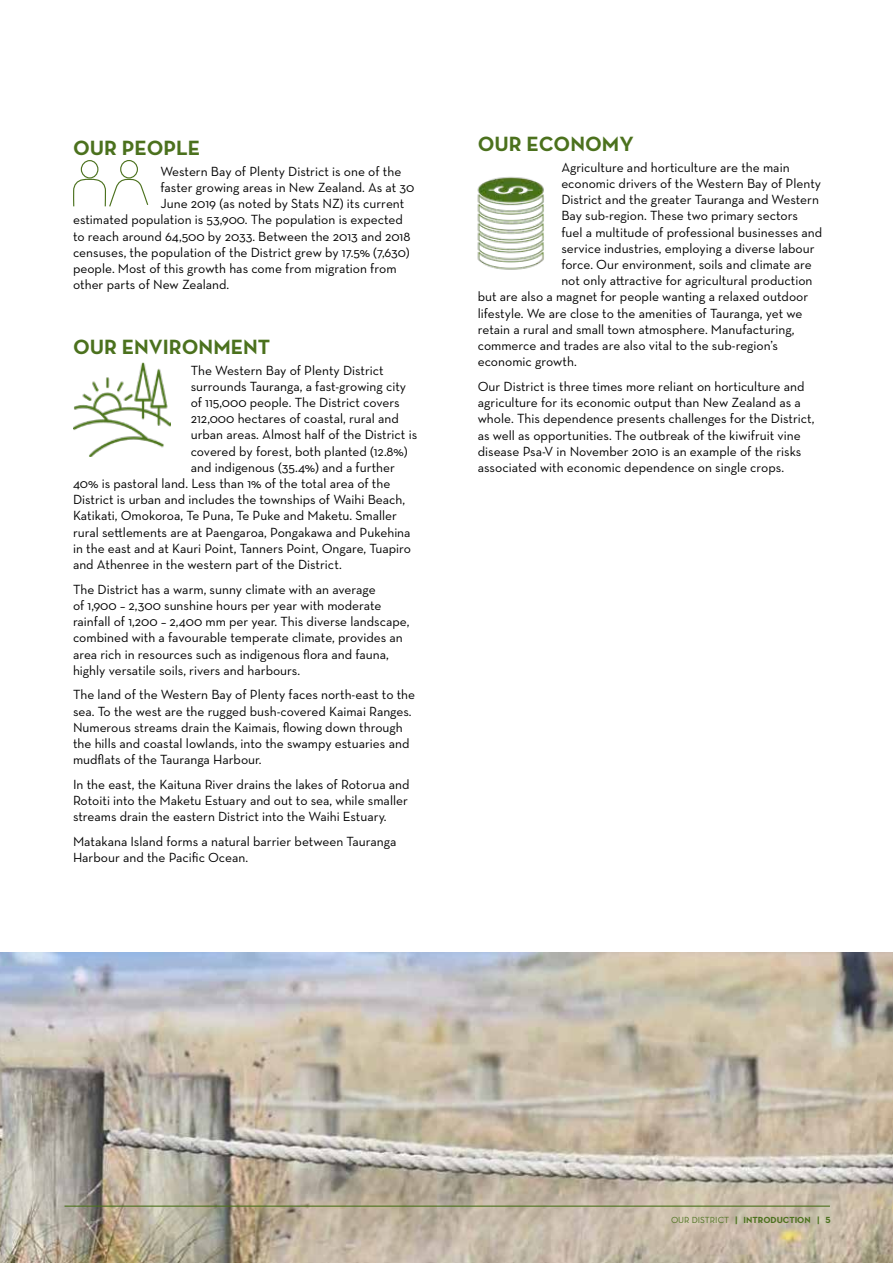
<style>
.page{position:relative;width:893px;height:1263px;background:#fff}
.page>*{position:absolute;margin:0;border:0;box-sizing:border-box;transform-origin:0 0}
.t1{font:700 21px "Neutraface Text";color:#4b711d}
.t2{font:13.5px/16.2px "Neutraface Text";color:#000}
.t3{font:700 9px "Neutraface Text";color:#4b711d}
.s1{font-weight:400}
</style>
<div class="page">
<img style="left:0;top:953px;width:893px;height:310px">
<hr style="left:65px;top:1205px;width:765px;height:2px;background:#4b711d">
<svg style="left:73px;top:178px;width:76px;height:29px"></svg>
<div style="left:120px;top:160px;width:18px;height:19px;border:1px solid #4b711d;border-radius:50%"></div>
<div style="left:81px;top:160px;width:18px;height:19px;border:1px solid #4b711d;border-radius:50%"></div>
<img style="left:73px;top:362px;width:97px;height:95px">
<img style="left:477px;top:177px;width:67px;height:93px">
<h1 class="t1" style="left:73px;top:135px;width:129px">OUR PEOPLE</h1>
<p class="t2" style="left:160px;top:163px;width:242px">Western Bay of Plenty District is one of the</p>
<p class="t2" style="left:160px;top:179px;width:256px">faster growing areas in New Zealand. As at 30</p>
<p class="t2" style="left:160px;top:195px;width:245px">June 2019 (as noted by Stats NZ) its current</p>
<p class="t2" style="left:73px;top:211px;width:331px">estimated population is 53,900. The population is expected</p>
<p class="t2" style="left:73px;top:228px;width:339px">to reach around 64,500 by 2033. Between the 2013 and 2018</p>
<p class="t2" style="left:73px;top:244px;width:338px">censuses, the population of the District grew by 17.5% (7,630)</p>
<p class="t2" style="left:73px;top:260px;width:325px">people. Most of this growth has come from migration from</p>
<p class="t2" style="left:73px;top:276px;width:158px">other parts of New Zealand.</p>
<h1 class="t1" style="left:73px;top:333px;width:199px">OUR ENVIRONMENT</h1>
<p class="t2" style="left:191px;top:362px;width:195px">The Western Bay of Plenty District</p>
<p class="t2" style="left:191px;top:378px;width:217px">surrounds Tauranga, a fast-growing city</p>
<p class="t2" style="left:191px;top:394px;width:211px">of 115,000 people. The District covers</p>
<p class="t2" style="left:191px;top:410px;width:210px">212,000 hectares of coastal, rural and</p>
<p class="t2" style="left:191px;top:426px;width:228px">urban areas. Almost half of the District is</p>
<p class="t2" style="left:191px;top:443px;width:218px">covered by forest, both planted (12.8%)</p>
<p class="t2" style="left:191px;top:459px;width:206px">and indigenous (35.4%) and a further</p>
<p class="t2" style="left:73px;top:475px;width:319px">40% is pastoral land. Less than 1% of the total area of the</p>
<p class="t2" style="left:73px;top:491px;width:334px">District is urban and includes the townships of Waihi Beach,</p>
<p class="t2" style="left:73px;top:507px;width:326px">Katikati, Omokoroa, Te Puna, Te Puke and Maketu. Smaller</p>
<p class="t2" style="left:73px;top:524px;width:339px">rural settlements are at Paengaroa, Pongakawa and Pukehina</p>
<p class="t2" style="left:73px;top:540px;width:339px">in the east and at Kauri Point, Tanners Point, Ongare, Tuapiro</p>
<p class="t2" style="left:73px;top:556px;width:270px">and Athenree in the western part of the District.</p>
<p class="t2" style="left:73px;top:581px;width:338px">The District has a warm, sunny climate with an average<br>of 1,900 – 2,300 sunshine hours per year with moderate rainfall of 1,200 – 2,400 mm per year. This diverse landscape, combined with a favourable temperate climate, provides an area rich in resources such as indigenous flora and fauna, highly versatile soils, rivers and harbours.</p>
<p class="t2" style="left:73px;top:686px;width:344px">The land of the Western Bay of Plenty faces north-east to the sea. To the west are the rugged bush-covered Kaimai Ranges.<br>Numerous streams drain the Kaimais, flowing down through the hills and coastal lowlands, into the swampy estuaries and mudflats of the Tauranga Harbour.</p>
<p class="t2" style="left:73px;top:776px;width:338px">In the east, the Kaituna River drains the lakes of Rotorua and<br>Rotoiti into the Maketu Estuary and out to sea, while smaller streams drain the eastern District into the Waihi Estuary.</p>
<p class="t2" style="left:73px;top:833px;width:325px">Matakana Island forms a natural barrier between Tauranga<br>Harbour and the Pacific Ocean.</p>
<h1 class="t1" style="left:478px;top:131px;width:157px">OUR ECONOMY</h1>
<p class="t2" style="left:561px;top:159px;width:230px">Agriculture and horticulture are the main</p>
<p class="t2" style="left:561px;top:175px;width:261px">economic drivers of the Western Bay of Plenty</p>
<p class="t2" style="left:561px;top:191px;width:259px">District and the greater Tauranga and Western</p>
<p class="t2" style="left:561px;top:208px;width:238px">Bay sub-region. These two primary sectors</p>
<p class="t2" style="left:561px;top:224px;width:262px">fuel a multitude of professional businesses and</p>
<p class="t2" style="left:561px;top:240px;width:255px">service industries, employing a diverse labour</p>
<p class="t2" style="left:561px;top:256px;width:252px">force. Our environment, soils and climate are</p>
<p class="t2" style="left:561px;top:272px;width:253px">not only attractive for agricultural production</p>
<p class="t2" style="left:478px;top:289px;width:332px">but are also a magnet for people wanting a relaxed outdoor</p>
<p class="t2" style="left:478px;top:305px;width:326px">lifestyle. We are close to the amenities of Tauranga, yet we</p>
<p class="t2" style="left:478px;top:321px;width:318px">retain a rural and small town atmosphere. Manufacturing,</p>
<p class="t2" style="left:478px;top:337px;width:302px">commerce and trades are also vital to the sub-region’s</p>
<p class="t2" style="left:478px;top:353px;width:101px">economic growth.</p>
<p class="t2" style="left:478px;top:378px;width:338px">Our District is three times more reliant on horticulture and agriculture for its economic output than New Zealand as a whole. This dependence presents challenges for the District, as well as opportunities. The outbreak of the kiwifruit vine disease Psa-V in November 2010 is an example of the risks associated with economic dependence on single crops.</p>
<p class="t3" style="left:671px;top:1214px;width:161px"><span class="s1">OUR DISTRICT</span> | INTRODUCTION | 5</p>
</div>
